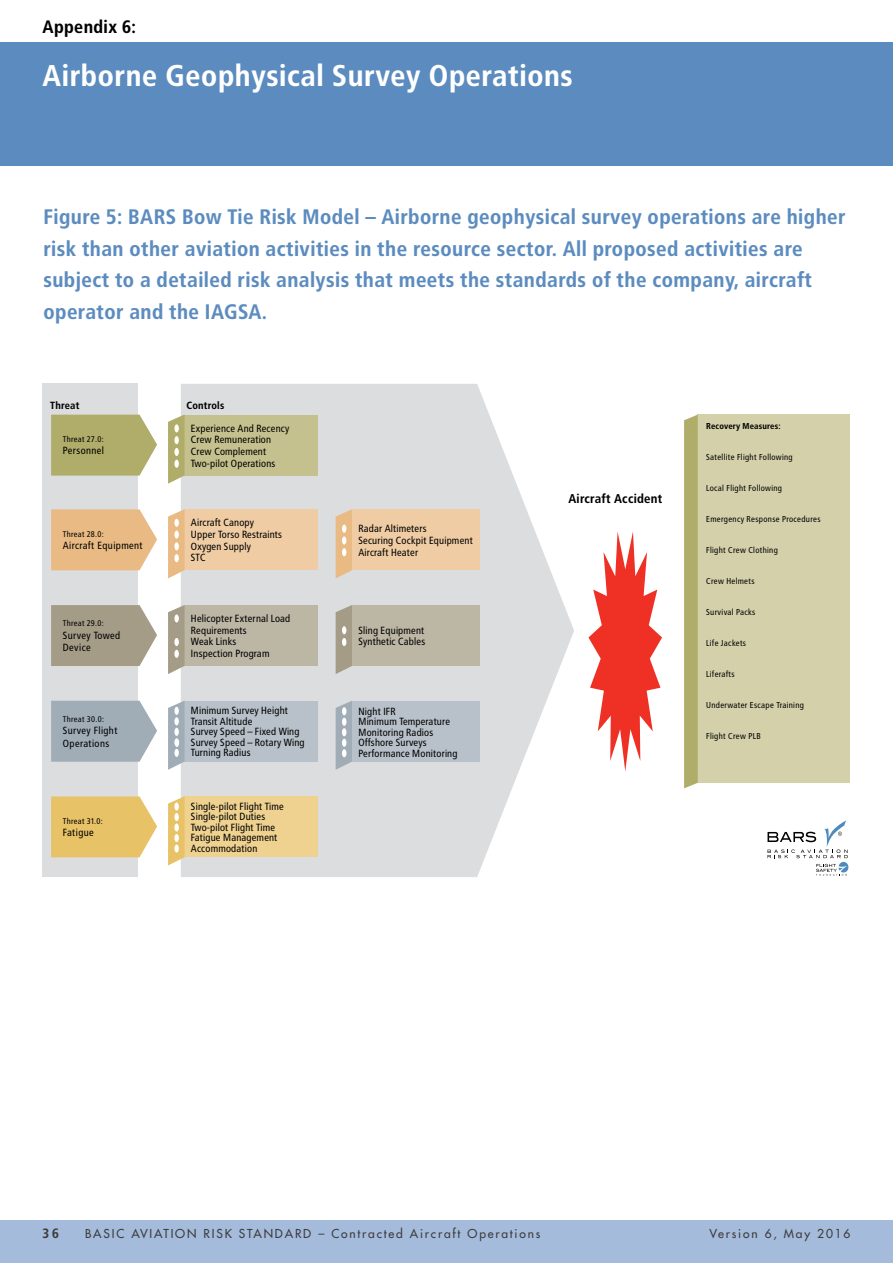
<style>
.page{position:relative;width:893px;height:1263px;background:#fff}
.page>*{position:absolute;margin:0;border:0;box-sizing:border-box;transform-origin:0 0}
.t1{font:700 30px "Transit";color:#fff}
.t2{font:700 21px/31.5px "Transit";color:#5c8cbf}
.t3{font:700 18px "Transit";color:#000}
.t4{font:700 13.5px "Transit";color:#3d3c3d}
.t5{font:700 12.75px "Transit";color:#000}
.t6{font:12px "Futura";letter-spacing:.15em;color:#3d3c3d}
.t7{font:10.35px/11.9px "Transit";letter-spacing:-.02em;color:#000}
.t8{font:10.35px/12.5px "Transit";color:#000}
.t9{font:700 10.35px "Transit";color:#000}
.t10{font:8.55px "Transit";color:#000}
.t11{font:700 8.55px "Transit";color:#000}
.t12{font:8.25px "Transit";color:#000}
</style>
<div class="page">
<div style="left:0;top:1220px;width:893px;height:43px;background:#a5bbdb"></div>
<div style="left:0;top:43px;width:893px;height:123px;background:#5c8cbf"></div>
<div style="left:43px;top:384px;width:95px;height:493px;background:#dcddde"></div>
<svg style="left:181px;top:384px;width:393px;height:493px;fill:#dcddde"></svg>
<svg style="left:51px;top:415px;width:106px;height:61px;background:#b6b376"></svg>
<svg style="left:51px;top:509px;width:106px;height:61px;background:#eabf8d"></svg>
<svg style="left:51px;top:605px;width:106px;height:61px;background:#aba491"></svg>
<svg style="left:51px;top:701px;width:106px;height:61px;background:#a8b3bd"></svg>
<svg style="left:51px;top:796px;width:106px;height:61px;background:#e9c774"></svg>
<div style="left:185px;top:415px;width:133px;height:61px;background:#c5c18e"></div>
<div style="left:185px;top:509px;width:133px;height:61px;background:#efcca3"></div>
<div style="left:185px;top:605px;width:133px;height:61px;background:#bcb6a5"></div>
<div style="left:185px;top:701px;width:133px;height:61px;background:#b8c1c9"></div>
<div style="left:185px;top:796px;width:133px;height:61px;background:#efd190"></div>
<svg style="left:168px;top:414px;width:17px;height:70px"></svg>
<svg style="left:168px;top:509px;width:17px;height:69px"></svg>
<svg style="left:168px;top:605px;width:17px;height:69px"></svg>
<svg style="left:168px;top:796px;width:17px;height:69px"></svg>
<div style="left:352px;top:509px;width:128px;height:61px;background:#efcca3"></div>
<div style="left:352px;top:605px;width:128px;height:61px;background:#bcb6a5"></div>
<div style="left:352px;top:701px;width:128px;height:61px;background:#b8c1c9"></div>
<svg style="left:588px;top:532px;width:74px;height:239px"></svg>
<div style="left:698px;top:414px;width:152px;height:369px;background:#d3d0aa"></div>
<svg style="left:684px;top:415px;width:14px;height:373px;background:#b2ae6c"></svg>
<div style="left:174px;top:424px;width:5px;height:8px;background:#fff;border-radius:50%"></div>
<div style="left:174px;top:436px;width:5px;height:8px;background:#fff;border-radius:50%"></div>
<div style="left:174px;top:448px;width:5px;height:8px;background:#fff;border-radius:50%"></div>
<div style="left:174px;top:460px;width:5px;height:8px;background:#fff;border-radius:50%"></div>
<div style="left:174px;top:519px;width:5px;height:8px;background:#fff;border-radius:50%"></div>
<div style="left:174px;top:530px;width:5px;height:9px;background:#fff;border-radius:50%"></div>
<div style="left:174px;top:542px;width:5px;height:8px;background:#fff;border-radius:50%"></div>
<div style="left:174px;top:554px;width:5px;height:8px;background:#fff;border-radius:50%"></div>
<div style="left:174px;top:614px;width:5px;height:8px;background:#fff;border-radius:50%"></div>
<div style="left:174px;top:638px;width:5px;height:8px;background:#fff;border-radius:50%"></div>
<div style="left:174px;top:650px;width:5px;height:8px;background:#fff;border-radius:50%"></div>
<div style="left:174px;top:802px;width:5px;height:8px;background:#fff;border-radius:50%"></div>
<div style="left:174px;top:813px;width:5px;height:8px;background:#fff;border-radius:50%"></div>
<div style="left:174px;top:823px;width:5px;height:8px;background:#fff;border-radius:50%"></div>
<div style="left:174px;top:834px;width:5px;height:8px;background:#fff;border-radius:50%"></div>
<div style="left:174px;top:844px;width:5px;height:8px;background:#fff;border-radius:50%"></div>
<svg style="left:336px;top:509px;width:16px;height:69px"></svg>
<svg style="left:336px;top:605px;width:16px;height:69px"></svg>
<svg style="left:336px;top:701px;width:16px;height:69px"></svg>
<svg style="left:168px;top:701px;width:17px;height:69px"></svg>
<svg style="left:767px;top:821px;width:82px;height:55px"></svg>
<h3 class="t3" style="left:43px;top:16px;width:95px">Appendix 6:</h3>
<h1 class="t1" style="left:43px;top:58px;width:532px">Airborne Geophysical Survey Operations</h1>
<p class="t2" style="left:43px;top:201px;width:804px">Figure 5: BARS Bow Tie Risk Model – Airborne geophysical survey operations are higher risk than other aviation activities in the resource sector. All proposed activities are subject to a detailed risk analysis that meets the standards of the company, aircraft operator and the IAGSA.</p>
<p class="t9" style="left:50px;top:399px;width:31px">Threat</p>
<p class="t9" style="left:186px;top:399px;width:40px">Controls</p>
<p class="t12" style="left:63px;top:434px;width:43px">Threat 27.0:</p>
<p class="t8" style="left:63px;top:445px;width:43px">Personnel</p>
<p class="t12" style="left:63px;top:529px;width:43px">Threat 28.0:</p>
<p class="t8" style="left:63px;top:539px;width:82px">Aircraft Equipment</p>
<p class="t12" style="left:63px;top:618px;width:43px">Threat 29.0:</p>
<p class="t8" style="left:63px;top:629px;width:59px">Survey Towed<br>Device</p>
<p class="t12" style="left:63px;top:714px;width:43px">Threat 30.0:</p>
<p class="t8" style="left:63px;top:725px;width:56px">Survey Flight<br>Operations</p>
<p class="t12" style="left:63px;top:816px;width:42px">Threat 31.0:</p>
<p class="t8" style="left:63px;top:826px;width:33px">Fatigue</p>
<p class="t7" style="left:191px;top:422px;width:100px">Experience And Recency<br>Crew Remuneration<br>Crew Complement<br>Two-pilot Operations</p>
<p class="t7" style="left:191px;top:517px;width:93px">Aircraft Canopy<br>Upper Torso Restraints<br>Oxygen Supply<br>STC</p>
<p class="t7" style="left:191px;top:612px;width:101px">Helicopter External Load<br>Requirements<br>Weak Links<br>Inspection Program</p>
<p class="t7" style="left:191px;top:705px;width:116px;line-height:10.5px">Minimum Survey Height<br>Transit Altitude<br>Survey Speed – Fixed Wing<br>Survey Speed – Rotary Wing<br>Turning Radius</p>
<p class="t7" style="left:191px;top:801px;width:95px;line-height:10.5px">Single-pilot Flight Time<br>Single-pilot Duties<br>Two-pilot Flight Time<br>Fatigue Management<br>Accommodation</p>
<p class="t7" style="left:358px;top:522px;width:116px">Radar Altimeters<br>Securing Cockpit Equipment<br>Aircraft Heater</p>
<p class="t7" style="left:358px;top:624px;width:69px">Sling Equipment<br>Synthetic Cables</p>
<p class="t7" style="left:358px;top:706px;width:101px;line-height:10.5px">Night Ifr<br>Minimum Temperature<br>Monitoring Radios<br>Offshore Surveys<br>Performance Monitoring</p>
<p class="t5" style="left:568px;top:491px;width:96px">Aircraft Accident</p>
<p class="t11" style="left:706px;top:421px;width:76px">Recovery Measures:</p>
<p class="t10" style="left:706px;top:452px;width:88px">Satellite Flight Following</p>
<p class="t10" style="left:706px;top:483px;width:78px">Local Flight Following</p>
<p class="t10" style="left:706px;top:514px;width:116px">Emergency Response Procedures</p>
<p class="t10" style="left:706px;top:545px;width:74px">Flight Crew Clothing</p>
<p class="t10" style="left:706px;top:576px;width:50px">Crew Helmets</p>
<p class="t10" style="left:706px;top:607px;width:51px">Survival Packs</p>
<p class="t10" style="left:706px;top:638px;width:42px">Life Jackets</p>
<p class="t10" style="left:706px;top:669px;width:30px">Liferafts</p>
<p class="t10" style="left:706px;top:700px;width:100px">Underwater Escape Training</p>
<p class="t10" style="left:706px;top:731px;width:57px">Flight Crew PLB</p>
<h3 class="t4" style="left:43px;top:1225px;width:18px">36</h3>
<p class="t6" style="left:85px;top:1226px;width:457px">Basic Aviation Risk Standard – Contracted Aircraft Operations</p>
<p class="t6" style="left:710px;top:1226px;width:142px">Version 6, May 2016</p>
</div>
